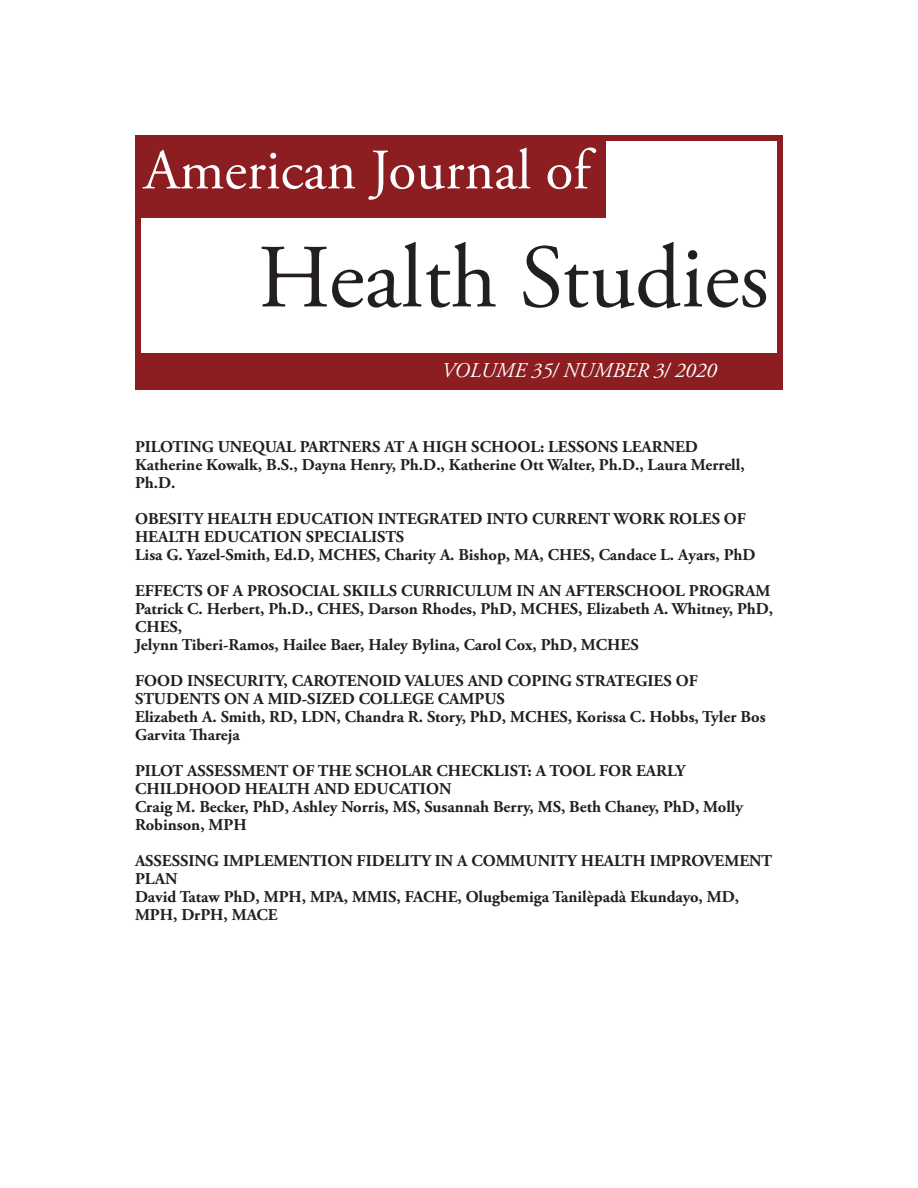
<style>
.page{position:relative;width:918px;height:1188px;background:#fff}
.page>*{position:absolute;margin:0;border:0;box-sizing:border-box;transform-origin:0 0}
.t1{font:90px "Adobe Garamond Pro";color:#231f20}
.t2{font:57px "Adobe Garamond Pro";color:#fff}
.t3{font:italic 21px "Adobe Garamond Pro";color:#fff}
.Body_Text{font:700 16.5px/18px "Adobe Garamond Pro";color:#231f20}
</style>
<div class="page">
<div style="left:135px;top:135px;width:648px;height:255px;background:#fff;border:6px solid #8c1e22"></div>
<div style="left:135px;top:135px;width:471px;height:83px;background:#8c1e22"></div>
<div style="left:135px;top:354px;width:648px;height:33px;background:#8c1e22"></div>
<p class="t2" style="left:144px;top:136px;width:447px">American Journal of</p>
<p class="t1" style="left:258px;top:224px;width:512px">Health Studies</p>
<p class="t3" style="left:442px;top:357px;width:277px">VOLUME 35/ NUMBER 3/ 2020</p>
<p class="Body_Text" style="left:135px;top:438px;width:564px">PILOTING UNEQUAL PARTNERS AT A HIGH SCHOOL: LESSONS LEARNED</p>
<p class="Body_Text" style="left:135px;top:456px;width:611px">Katherine Kowalk, B.S., Dayna Henry, Ph.D., Katherine Ott Walter, Ph.D., Laura Merrell,<br>Ph.D.</p>
<p class="Body_Text" style="left:135px;top:510px;width:613px">OBESITY HEALTH EDUCATION INTEGRATED INTO CURRENT WORK ROLES OF<br>HEALTH EDUCATION SPECIALISTS</p>
<p class="Body_Text" style="left:135px;top:546px;width:622px">Lisa G. Yazel-Smith, Ed.D, MCHES, Charity A. Bishop, MA, CHES, Candace L. Ayars, PhD</p>
<p class="Body_Text" style="left:135px;top:582px;width:637px">EFFECTS OF A PROSOCIAL SKILLS CURRICULUM IN AN AFTERSCHOOL PROGRAM</p>
<p class="Body_Text" style="left:135px;top:600px;width:640px">Patrick C. Herbert, Ph.D., CHES, Darson Rhodes, PhD, MCHES, Elizabeth A. Whitney, PhD,<br>CHES,</p>
<p class="Body_Text" style="left:135px;top:636px;width:505px">Jelynn Tiberi-Ramos, Hailee Baer, Haley Bylina, Carol Cox, PhD, MCHES</p>
<p class="Body_Text" style="left:135px;top:672px;width:564px">FOOD INSECURITY, CAROTENOID VALUES AND COPING STRATEGIES OF<br>STUDENTS ON A MID-SIZED COLLEGE CAMPUS</p>
<p class="Body_Text" style="left:135px;top:708px;width:632px">Elizabeth A. Smith, RD, LDN, Chandra R. Story, PhD, MCHES, Korissa C. Hobbs, Tyler Bos</p>
<p class="Body_Text" style="left:135px;top:726px;width:106px">Garvita Thareja</p>
<p class="Body_Text" style="left:135px;top:762px;width:552px">PILOT ASSESSMENT OF THE SCHOLAR CHECKLIST: A TOOL FOR EARLY<br>CHILDHOOD HEALTH AND EDUCATION</p>
<p class="Body_Text" style="left:135px;top:798px;width:610px">Craig M. Becker, PhD, Ashley Norris, MS, Susannah Berry, MS, Beth Chaney, PhD, Molly<br>Robinson, MPH</p>
<p class="Body_Text" style="left:135px;top:852px;width:639px">ASSESSING IMPLEMENTION FIDELITY IN A COMMUNITY HEALTH IMPROVEMENT<br>PLAN</p>
<p class="Body_Text" style="left:135px;top:888px;width:606px">David Tataw PhD, MPH, MPA, MMIS, FACHE, Olugbemiga Tanilèpadà Ekundayo, MD,<br>MPH, DrPH, MACE</p>
</div>
